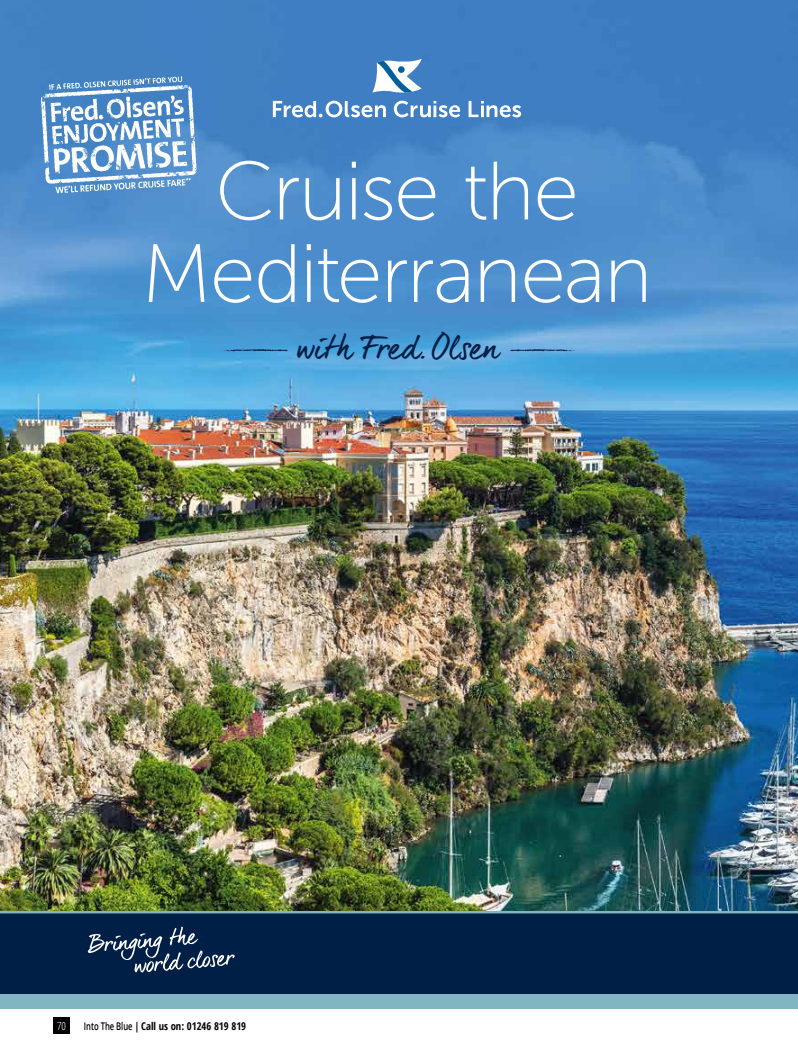
<style>
.page{position:relative;width:798px;height:1063px;background:#fff}
.page>*{position:absolute;margin:0;border:0;box-sizing:border-box;transform-origin:0 0}
.t1{font:82.5px/82.5px "Museo Sans 100";letter-spacing:-.025em;color:#fff;text-align:center}
.t2{font:31.25px "dear Joe 6";letter-spacing:-.05em;color:#001f47}
.t3{font:300 condensed 11.12px "Open Sans";color:#fff}
.t4{font:700 condensed 10.62px "Open Sans";color:#000}
.s1{font-weight:600;font-stretch:normal}
.s2{font-weight:300}
</style>
<div class="page">
<div style="left:53px;top:1018px;width:17px;height:16px;background:#000"></div>
<img style="left:0;top:0;width:797px;height:911px">
<div style="left:0;top:911px;width:797px;height:98px;background:#81b5c1"></div>
<div style="left:0;top:913px;width:797px;height:80px;background:#001f47"></div>
<svg style="left:88px;top:927px;width:146px;height:46px;background:#284264"></svg>
<svg style="left:372px;top:59px;width:49px;height:36px"></svg>
<div style="left:398px;top:66px;width:6px;height:7px;background:#00609c;border-radius:50%"></div>
<svg style="left:273px;top:101px;width:113px;height:16px"></svg>
<svg style="left:393px;top:101px;width:67px;height:16px"></svg>
<svg style="left:468px;top:101px;width:53px;height:16px"></svg>
<img style="left:509px;top:345px;width:72px;height:12px">
<img style="left:215px;top:345px;width:73px;height:12px">
<img style="left:39px;top:75px;width:159px;height:120px">
<h1 class="t1" style="left:141px;top:151px;width:512px">Cruise the<br>Mediterranean</h1>
<h2 class="t2" style="left:296px;top:329px;width:204px">with Fred. Olsen</h2>
<p class="t3" style="left:57px;top:1018px;width:10px">70</p>
<p class="t4" style="left:84px;top:1019px;width:164px"><span class="s1">Into The Blue</span><span class="s2">|</span>Call us on: 01246 819 819</p>
</div>
